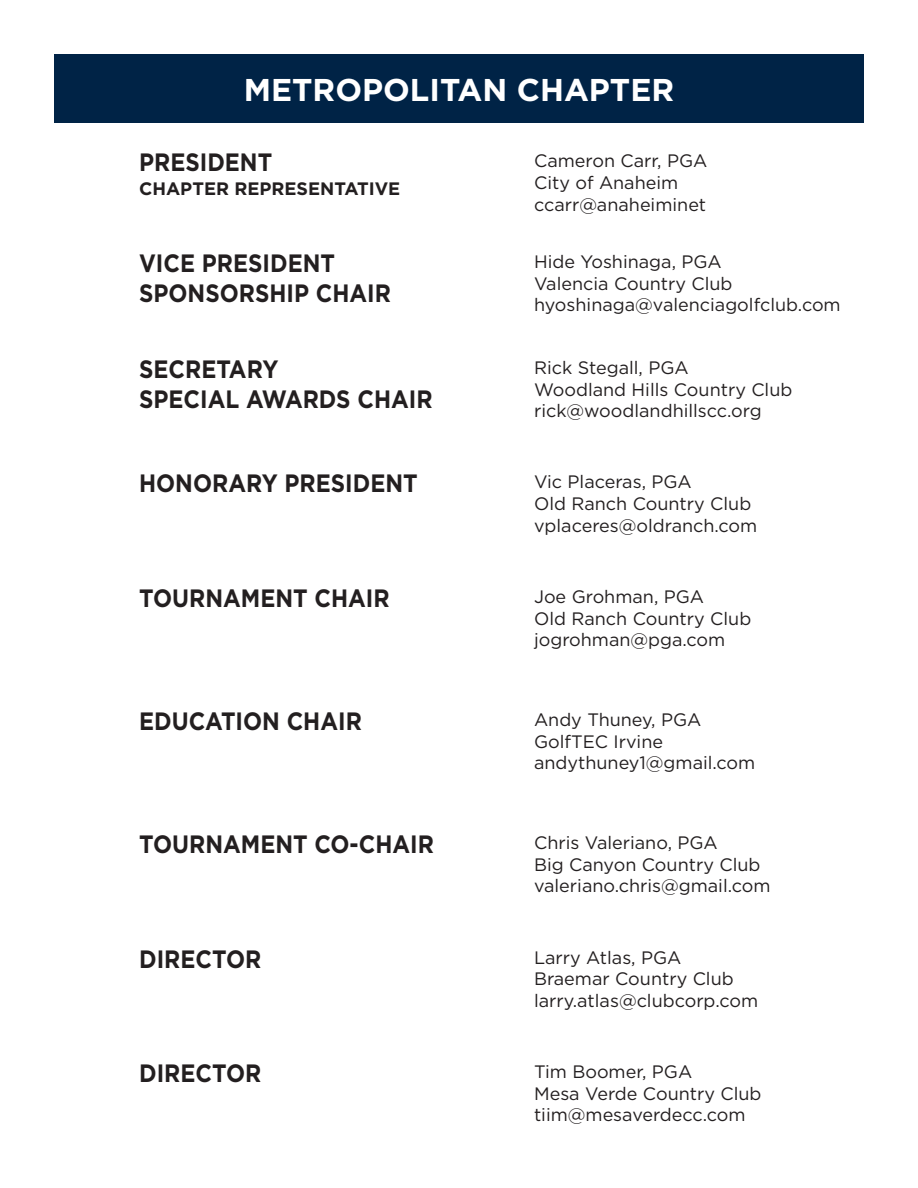
<style>
.page{position:relative;width:918px;height:1188px;background:#fff}
.page>*{position:absolute;margin:0;border:0;box-sizing:border-box;transform-origin:0 0}
.t1{font:700 31.5px "Gotham";color:#fff}
.t2{font:700 25.05px "Gotham";color:#231f20;scale:.9 1}
.t3{font:18px "Gotham";color:#231f20}
.t4{font:700 18px "Gotham";color:#231f20}
</style>
<div class="page">
<div style="left:54px;top:54px;width:810px;height:68px;background:#002346"></div>
<p class="t1" style="left:244px;top:72px;width:432px">METROPOLITAN CHAPTER</p>
<p class="t2" style="left:139px;top:148px;width:149px">PRESIDENT</p>
<p class="t3" style="left:534px;top:149px;width:175px">Cameron Carr, PGA</p>
<p class="t3" style="left:534px;top:171px;width:146px">City of Anaheim</p>
<p class="t3" style="left:534px;top:193px;width:174px">ccarr@anaheiminet</p>
<p class="t4" style="left:139px;top:178px;width:263px">CHAPTER REPRESENTATIVE</p>
<p class="t2" style="left:139px;top:249px;width:219px">VICE PRESIDENT</p>
<p class="t2" style="left:139px;top:279px;width:281px">SPONSORSHIP CHAIR</p>
<p class="t2" style="left:139px;top:355px;width:156px">SECRETARY</p>
<p class="t2" style="left:139px;top:385px;width:328px">SPECIAL AWARDS CHAIR</p>
<p class="t2" style="left:139px;top:469px;width:311px">HONORARY PRESIDENT</p>
<p class="t3" style="left:534px;top:250px;width:189px">Hide Yoshinaga, PGA</p>
<p class="t3" style="left:534px;top:272px;width:200px">Valencia Country Club</p>
<p class="t3" style="left:534px;top:293px;width:308px">hyoshinaga@valenciagolfclub.com</p>
<p class="t3" style="left:534px;top:356px;width:156px">Rick Stegall, PGA</p>
<p class="t3" style="left:534px;top:378px;width:260px">Woodland Hills Country Club</p>
<p class="t3" style="left:534px;top:399px;width:229px">rick@woodlandhillscc.org</p>
<p class="t3" style="left:534px;top:471px;width:159px">Vic Placeras, PGA</p>
<p class="t3" style="left:534px;top:492px;width:219px">Old Ranch Country Club</p>
<p class="t3" style="left:534px;top:514px;width:225px">vplaceres@oldranch.com</p>
<p class="t2" style="left:139px;top:583px;width:280px">TOURNAMENT CHAIR</p>
<p class="t3" style="left:534px;top:585px;width:172px">Joe Grohman, PGA</p>
<p class="t3" style="left:534px;top:607px;width:219px">Old Ranch Country Club</p>
<p class="t3" style="left:534px;top:628px;width:193px">jogrohman@pga.com</p>
<p class="t2" style="left:139px;top:707px;width:249px">EDUCATION CHAIR</p>
<p class="t3" style="left:534px;top:708px;width:169px">Andy Thuney, PGA</p>
<p class="t3" style="left:534px;top:730px;width:131px">GolfTEC Irvine</p>
<p class="t3" style="left:534px;top:751px;width:223px">andythuney1@gmail.com</p>
<p class="t2" style="left:139px;top:830px;width:329px">TOURNAMENT CO-CHAIR</p>
<p class="t3" style="left:534px;top:831px;width:185px">Chris Valeriano, PGA</p>
<p class="t3" style="left:534px;top:853px;width:228px">Big Canyon Country Club</p>
<p class="t3" style="left:534px;top:874px;width:238px">valeriano.chris@gmail.com</p>
<p class="t2" style="left:139px;top:944px;width:137px">DIRECTOR</p>
<p class="t3" style="left:534px;top:946px;width:149px">Larry Atlas, PGA</p>
<p class="t3" style="left:534px;top:967px;width:201px">Braemar Country Club</p>
<p class="t3" style="left:534px;top:989px;width:226px">larry.atlas@clubcorp.com</p>
<p class="t2" style="left:139px;top:1059px;width:137px">DIRECTOR</p>
<p class="t3" style="left:534px;top:1060px;width:160px">Tim Boomer, PGA</p>
<p class="t3" style="left:534px;top:1082px;width:229px">Mesa Verde Country Club</p>
<p class="t3" style="left:534px;top:1103px;width:213px">tiim@mesaverdecc.com</p>
</div>
